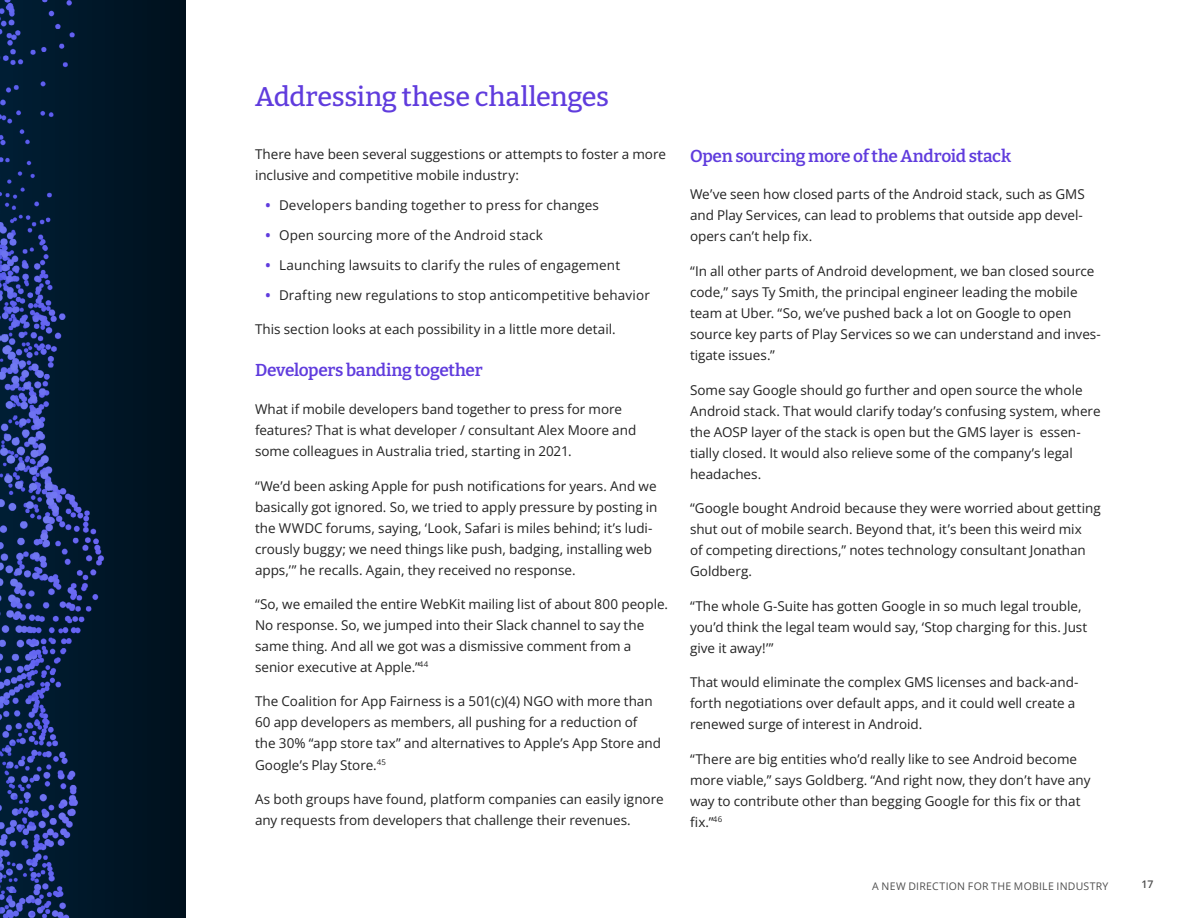
<style>
.page{position:relative;width:1188px;height:918px;background:#fff}
.page>*{position:absolute;margin:0;border:0;box-sizing:border-box;transform-origin:0 0}
.t1{font:500 27px "Bitter";letter-spacing:-.015em;color:#603cdd}
.t2{font:600 17.25px "Bitter";letter-spacing:-.02em;color:#603cdd}
.t3{font:13.5px/21px "Open Sans";color:#222}
.t4{font:10.5px "Open Sans";letter-spacing:.025em;color:#4e4e4e}
.t5{font:600 10.5px "Open Sans";color:#4e4e4e}
.s1{font-weight:700;color:#603cdd}
</style>
<div class="page">
<svg style="left:0;top:0;width:185px;height:918px;background:#0a1f3c"></svg>
<h1 class="t1" style="left:255px;top:77px;width:356px">Addressing these challenges</h1>
<p class="t3" style="left:255px;top:143px;width:413px">There have been several suggestions or attempts to foster a more inclusive and competitive mobile industry:</p>
<p class="t3" style="left:266px;top:194px;width:335px"><span class="s1">•</span> Developers banding together to press for changes</p>
<p class="t3" style="left:266px;top:224px;width:279px"><span class="s1">•</span> Open sourcing more of the Android stack</p>
<p class="t3" style="left:266px;top:254px;width:356px"><span class="s1">•</span> Launching lawsuits to clarify the rules of engagement</p>
<p class="t3" style="left:266px;top:284px;width:386px"><span class="s1">•</span> Drafting new regulations to stop anticompetitive behavior</p>
<p class="t3" style="left:255px;top:319px;width:362px">This section looks at each possibility in a little more detail.</p>
<p class="t2" style="left:255px;top:357px;width:229px">Developers banding together</p>
<p class="t3" style="left:255px;top:398px;width:383px">What if mobile developers band together to press for more features? That is what developer / consultant Alex Moore and some colleagues in Australia tried, starting in 2021.</p>
<p class="t3" style="left:255px;top:475px;width:404px">“We’d been asking Apple for push notifications for years. And we basically got ignored. So, we tried to apply pressure by posting in the WWDC forums, saying, ‘Look, Safari is miles behind; it’s ludi&shy;crously buggy; we need things like push, badging, installing web apps,’” he recalls. Again, they received no response.</p>
<p class="t3" style="left:255px;top:593px;width:415px">“So, we emailed the entire WebKit mailing list of about 800 people.<br>No response. So, we jumped into their Slack channel to say the same thing. And all we got was a dismissive comment from a senior executive at Apple.”<sup>44</sup></p>
<p class="t3" style="left:255px;top:691px;width:408px">The Coalition for App Fairness is a 501(c)(4) NGO with more than 60 app developers as members, all pushing for a reduction of the 30% “app store tax” and alternatives to Apple’s App Store and Google’s Play Store.<sup>45</sup></p>
<p class="t3" style="left:255px;top:788px;width:410px">As both groups have found, platform companies can easily ignore any requests from developers that challenge their revenues.</p>
<p class="t2" style="left:690px;top:142px;width:323px">Open sourcing more of the Android stack</p>
<p class="t3" style="left:690px;top:184px;width:396px">We’ve seen how closed parts of the Android stack, such as GMS and Play Services, can lead to problems that outside app devel&shy;opers can’t help fix.</p>
<p class="t3" style="left:690px;top:260px;width:412px">“In all other parts of Android development, we ban closed source code,” says Ty Smith, the principal engineer leading the mobile team at Uber. “So, we’ve pushed back a lot on Google to open source key parts of Play Services so we can understand and inves&shy;tigate issues.”</p>
<p class="t3" style="left:690px;top:379px;width:412px">Some say Google should go further and open source the whole Android stack. That would clarify today’s confusing system, where the AOSP layer of the stack is open but the GMS layer is essen&shy;tially closed. It would also relieve some of the company’s legal headaches.</p>
<p class="t3" style="left:690px;top:497px;width:412px">“Google bought Android because they were worried about getting shut out of mobile search. Beyond that, it’s been this weird mix<br>of competing directions,” notes technology consultant Jonathan Goldberg.</p>
<p class="t3" style="left:690px;top:595px;width:399px">“The whole G-Suite has gotten Google in so much legal trouble, you’d think the legal team would say, ‘Stop charging for this. Just give it away!’”</p>
<p class="t3" style="left:690px;top:671px;width:390px">That would eliminate the complex GMS licenses and back-and&shy;forth negotiations over default apps, and it could well create a renewed surge of interest in Android.</p>
<p class="t3" style="left:690px;top:748px;width:402px">“There are big entities who’d really like to see Android become more viable,” says Goldberg. “And right now, they don’t have any way to contribute other than begging Google for this fix or that fix.”<sup>46</sup></p>
<p class="t4" style="left:872px;top:879px;width:238px">A NEW DIRECTION FOR THE MOBILE INDUSTRY</p>
<p class="t5" style="left:1142px;top:877px;width:13px">17</p>
</div>
